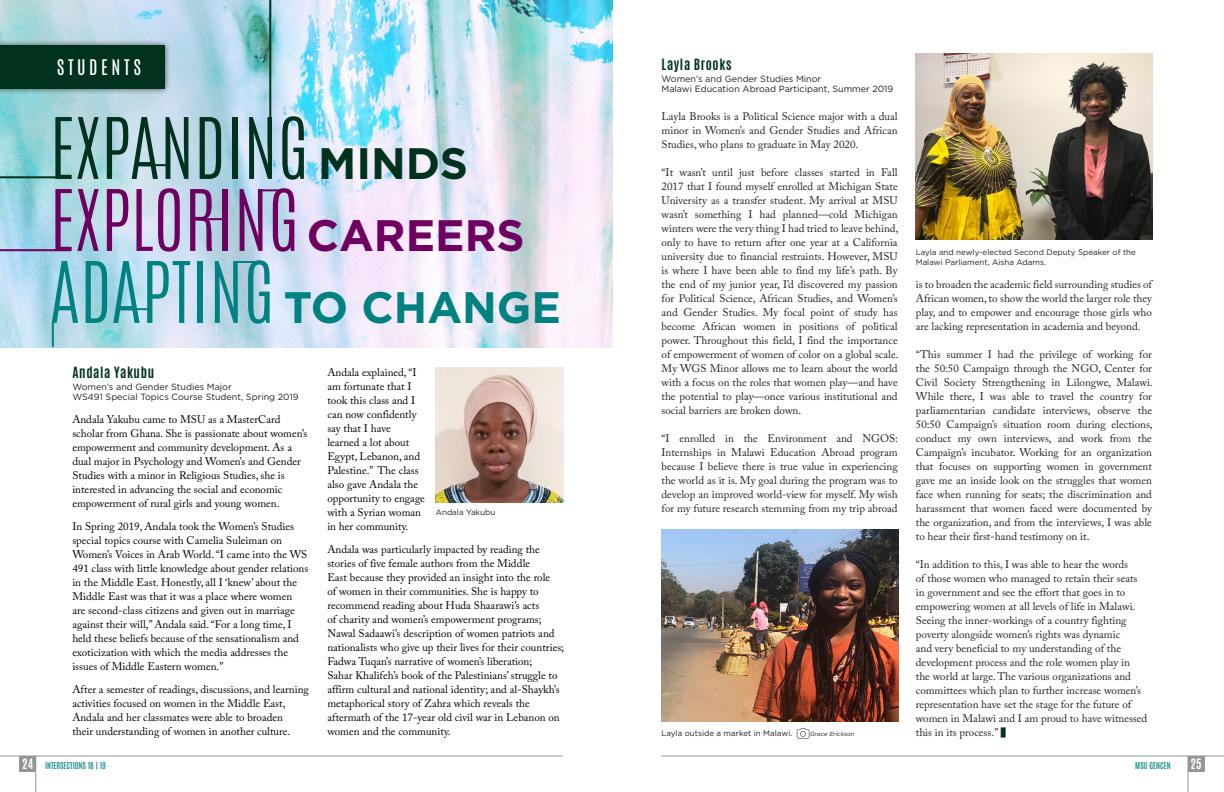
<style>
.page{position:relative;width:1224px;height:792px;background:#fff}
.page>*{position:absolute;margin:0;border:0;box-sizing:border-box;transform-origin:0 0}
.t1{font:300 72px/72px "Antonio";color:#00321e}
.t2{font:300 72px "Antonio";color:#008182}
.t3{font:700 44px "Gotham";color:#008182}
.t4{font:700 44px "Gotham";color:#6e005f}
.t5{font:700 44px "Gotham";color:#00321e}
.t6{font:18px "Antonio";letter-spacing:.2em;color:#fff}
.Body{font:700 13px "Antonio";letter-spacing:.05em;color:#00321e}
.t7{font:700 12px "Antonio";color:#fff}
.Body-2{font:11px/14px "Adobe Caslon Pro";color:#231f20;text-align:justify}
.Body-3{font:11px/14px "Adobe Caslon Pro";color:#000}
.Body-4{font:9px/10px "Gotham";color:#231f20}
.t8{font:8px/10px "Gotham";color:#231f20}
.t9{font:8px "Antonio";color:#008182}
.t10{font:italic 6px "Gotham";color:#231f20}
.s1{color:#6e005f}
</style>
<div class="page">
<img style="left:662px;top:530px;width:237px;height:192px">
<hr style="left:0;top:756px;width:562px;height:1px;background:#939598">
<div style="left:20px;top:756px;width:16px;height:15px;background:#939598"></div>
<hr style="left:36px;top:756px;width:1px;height:36px;background:#939598">
<img style="left:0;top:0;width:613px;height:347px">
<hr style="left:662px;top:756px;width:562px;height:1px;background:#939598">
<hr style="left:1188px;top:756px;width:1px;height:36px;background:#939598">
<div style="left:1188px;top:756px;width:16px;height:15px;background:#939598"></div>
<div style="left:0;top:39px;width:171px;height:56px;background:#231f20;opacity:.75"></div>
<div style="left:0;top:46px;width:164px;height:43px;background:#00321e"></div>
<hr style="left:269px;top:0;width:2px;height:126px;background:#00321e">
<hr style="left:0;top:176px;width:70px;height:2px;background:#00321e">
<hr style="left:144px;top:164px;width:25px;height:2px;background:#00321e">
<hr style="left:0;top:249px;width:70px;height:2px;background:#6e005f">
<hr style="left:192px;top:218px;width:35px;height:2px;background:#6e005f">
<hr style="left:261px;top:189px;width:23px;height:2px;background:#6e005f">
<hr style="left:235px;top:261px;width:23px;height:2px;background:#008183">
<hr style="left:52px;top:323px;width:2px;height:24px;background:#008183">
<hr style="left:125px;top:308px;width:26px;height:2px;background:#008183">
<img style="left:436px;top:368px;width:128px;height:135px">
<img style="left:916px;top:54px;width:236px;height:186px">
<img style="left:796px;top:728px;width:14px;height:11px">
<p class="Body" style="left:662px;top:54px;width:71px">Layla Brooks</p>
<p class="Body-4" style="left:662px;top:73px;width:161px">Women’s and Gender Studies Minor</p>
<p class="Body-4" style="left:662px;top:83px;width:233px">Malawi Education Abroad Participant, Summer 2019</p>
<p class="Body-2" style="left:662px;top:109px;width:238px">Layla Brooks is a Political Science major with a dual minor in Women’s and Gender Studies and African Studies, who plans to graduate in May 2020.</p>
<p class="Body-2" style="left:662px;top:165px;width:238px">“It wasn’t until just before classes started in Fall 2017 that I found myself enrolled at Michigan State University as a transfer student. My arrival at MSU wasn’t something I had planned—cold Michigan winters were the very thing I had tried to leave behind, only to have to return after one year at a California university due to financial restraints. However, MSU is where I have been able to find my life’s path. By the end of my junior year, I’d discovered my passion for Political Science, African Studies, and Women’s and Gender Studies. My focal point of study has become African women in positions of political power. Throughout this field, I find the importance of empowerment of women of color on a global scale.<br>My WGS Minor allows me to learn about the world with a focus on the roles that women play—and have the potential to play—once various institutional and social barriers are broken down.</p>
<p class="Body-2" style="left:662px;top:431px;width:238px">“I enrolled in the Environment and NGOS:<br>Internships in Malawi Education Abroad program because I believe there is true value in experiencing the world as it is. My goal during the program was to develop an improved world-view for myself. My wish for my future research stemming from my trip abroad</p>
<p class="t6" style="left:57px;top:54px;width:86px">STUDENTS</p>
<p class="t1" style="left:50px;top:113px;width:261px">EXPANDING<br><span class="s1">EXPLORING</span></p>
<p class="t2" style="left:50px;top:241px;width:226px">ADAPTING</p>
<p class="t5" style="left:318px;top:135px;width:151px">MINDS</p>
<p class="t4" style="left:307px;top:206px;width:219px">CAREERS</p>
<p class="t3" style="left:284px;top:278px;width:279px">TO CHANGE</p>
<p class="Body-2" style="left:916px;top:277px;width:238px">is to broaden the academic field surrounding studies of African women, to show the world the larger role they play, and to empower and encourage those girls who are lacking representation in academia and beyond.</p>
<p class="Body-2" style="left:916px;top:347px;width:238px">“This summer I had the privilege of working for the 50:50 Campaign through the NGO, Center for Civil Society Strengthening in Lilongwe, Malawi.<br>While there, I was able to travel the country for parliamentarian candidate interviews, observe the 50:50 Campaign’s situation room during elections, conduct my own interviews, and work from the Campaign’s incubator. Working for an organization that focuses on supporting women in government gave me an inside look on the struggles that women face when running for seats; the discrimination and harassment that women faced were documented by the organization, and from the interviews, I was able to hear their first-hand testimony on it.</p>
<p class="Body-2" style="left:916px;top:557px;width:233px;text-align:left">“In addition to this, I was able to hear the words<br>of those women who managed to retain their seats in government and see the effort that goes in to empowering women at all levels of life in Malawi.<br>Seeing the inner-workings of a country fighting poverty alongside women’s rights was dynamic<br>and very beneficial to my understanding of the development process and the role women play in<br>the world at large. The various organizations and committees which plan to further increase women’s representation have set the stage for the future of women in Malawi and I am proud to have witnessed this in its process.”</p>
<p class="t8" style="left:916px;top:247px;width:222px">Layla and newly-elected Second Deputy Speaker of the<br>Malawi Parliament, Aisha Adams.</p>
<p class="Body" style="left:72px;top:362px;width:83px">Andala Yakubu</p>
<p class="Body-4" style="left:72px;top:381px;width:228px">Women’s and Gender Studies Major<br>WS491 Special Topics Course Student, Spring 2019</p>
<p class="Body-3" style="left:72px;top:412px;width:236px">Andala Yakubu came to MSU as a MasterCard scholar from Ghana. She is passionate about women’s empowerment and community development. As a dual major in Psychology and Women’s and Gender Studies with a minor in Religious Studies, she is interested in advancing the social and economic empowerment of rural girls and young women.</p>
<p class="Body-3" style="left:72px;top:519px;width:238px">In Spring 2019, Andala took the Women’s Studies special topics course with Camelia Suleiman on Women’s Voices in Arab World. “I came into the WS 491 class with little knowledge about gender relations in the Middle East. Honestly, all I ‘knew’ about the Middle East was that it was a place where women<br>are second-class citizens and given out in marriage against their will,” Andala said. “For a long time, I held these beliefs because of the sensationalism and exoticization with which the media addresses the issues of Middle Eastern women.”</p>
<p class="Body-3" style="left:72px;top:682px;width:238px">After a semester of readings, discussions, and learning activities focused on women in the Middle East, Andala and her classmates were able to broaden<br>their understanding of women in another culture.</p>
<p class="Body-3" style="left:327px;top:365px;width:99px">Andala explained, “I am fortunate that I took this class and I can now confidently say that I have learned a lot about<br>Egypt, Lebanon, and<br>Palestine.” The class also gave Andala the opportunity to engage with a Syrian woman in her community.</p>
<p class="Body-3" style="left:327px;top:542px;width:238px">Andala was particularly impacted by reading the stories of five female authors from the Middle<br>East because they provided an insight into the role<br>of women in their communities. She is happy to recommend reading about Huda Shaarawi’s acts<br>of charity and women’s empowerment programs; Nawal Sadaawi’s description of women patriots and nationalists who give up their lives for their countries; Fadwa Tuqan’s narrative of women’s liberation;<br>Sahar Khalifeh’s book of the Palestinians’ struggle to affirm cultural and national identity; and al-Shaykh’s metaphorical story of Zahra which reveals the aftermath of the 17-year old civil war in Lebanon on women and the community.</p>
<p class="t8" style="left:436px;top:507px;width:61px">Andala Yakubu</p>
<p class="t8" style="left:661px;top:728px;width:132px">Layla outside a market in Malawi.</p>
<p class="t10" style="left:810px;top:730px;width:46px">Grace Erickson</p>
<p class="t7" style="left:22px;top:755px;width:13px">24</p>
<p class="t9" style="left:45px;top:759px;width:62px">INTERSECTIONS 18 | 19</p>
<p class="t9" style="left:1135px;top:759px;width:37px">MSU GENCEN</p>
<p class="t7" style="left:1191px;top:755px;width:13px">25</p>
</div>
